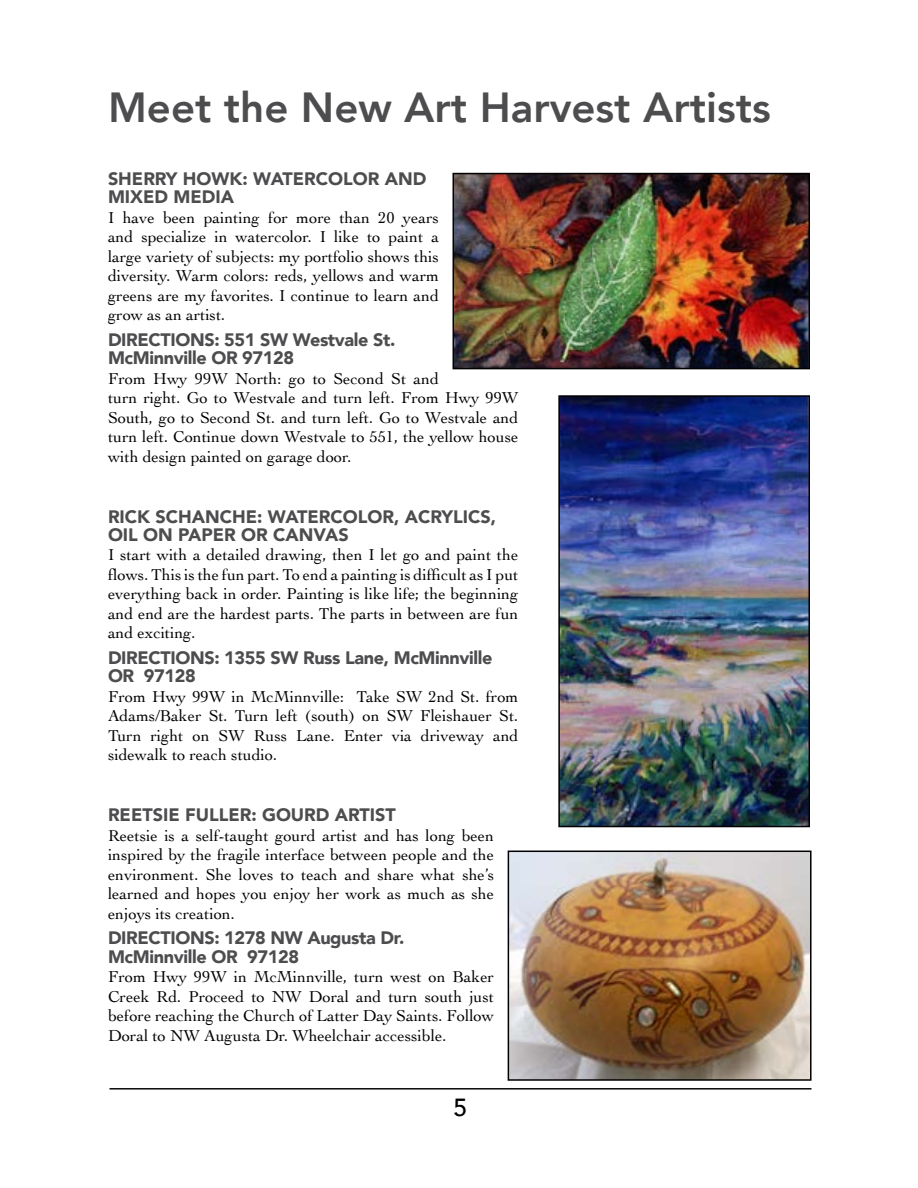
<style>
.page{position:relative;width:918px;height:1188px;background:#fff}
.page>*{position:absolute;margin:0;border:0;box-sizing:border-box;transform-origin:0 0}
.t1{font:800 42px "Avenir";color:#4d4d4f}
.t2{font:500 24.75px "Avenir";color:#000}
.t3{font:900 18px/18.8px "Avenir";letter-spacing:-.02em;color:#4d4d4f}
.t4{font:900 18px/18px "Avenir";color:#4d4d4f}
.t5{font:16.5px/19.5px "Cochin";color:#000;text-align:justify}
</style>
<div class="page">
<hr style="left:110px;top:1088px;width:702px;height:2px;background:#000">
<img style="left:561px;top:398px;width:246px;height:426px">
<div style="left:558px;top:395px;width:252px;height:432px;border:2px solid #000"></div>
<img style="left:511px;top:854px;width:298px;height:224px">
<div style="left:508px;top:851px;width:304px;height:230px;border:2px solid #000"></div>
<img style="left:456px;top:176px;width:351px;height:190px">
<div style="left:453px;top:173px;width:357px;height:196px;border:2px solid #000"></div>
<h1 class="t1" style="left:108px;top:75px;width:664px">Meet the New Art Harvest Artists</h1>
<p class="t4" style="left:108px;top:169px;width:320px">SHERRY HOWK: WATERCOLOR AND<br>MIXED MEDIA</p>
<p class="t5" style="left:108px;top:207px;width:333px">I have been painting for more than 20 years and specialize in watercolor. I like to paint a large variety of subjects: my portfolio shows this diversity. Warm colors: reds, yellows and warm greens are my favorites. I continue to learn and grow as an artist.</p>
<p class="t3" style="left:108px;top:329px;width:289px">DIRECTIONS: 551 SW Westvale St.<br>McMinnville OR 97128</p>
<p class="t5" style="left:108px;top:368px;width:412px;text-align:left">From Hwy 99W North: go to Second St and<br>turn right. Go to Westvale and turn left. From Hwy 99W South, go to Second St. and turn left. Go to Westvale and turn left. Continue down Westvale to 551, the yellow house with design painted on garage door.</p>
<p class="t4" style="left:108px;top:507px;width:390px">RICK SCHANCHE: WATERCOLOR, ACRYLICS,<br>OIL ON PAPER OR CANVAS</p>
<p class="t5" style="left:108px;top:544px;width:412px">I start with a detailed drawing, then I let go and paint the flows. This is the fun part. To end a painting is difficult as I put everything back in order. Painting is like life; the beginning and end are the hardest parts. The parts in between are fun and exciting.</p>
<p class="t3" style="left:108px;top:647px;width:386px">DIRECTIONS: 1355 SW Russ Lane, McMinnville<br>OR 97128</p>
<p class="t5" style="left:108px;top:686px;width:412px">From Hwy 99W in McMinnville: Take SW 2nd St. from Adams/Baker St. Turn left (south) on SW Fleishauer St.<br>Turn right on SW Russ Lane. Enter via driveway and sidewalk to reach studio.</p>
<p class="t4" style="left:108px;top:805px;width:289px">REETSIE FULLER: GOURD ARTIST</p>
<p class="t5" style="left:108px;top:825px;width:388px">Reetsie is a self-taught gourd artist and has long been inspired by the fragile interface between people and the environment. She loves to teach and share what she’s learned and hopes you enjoy her work as much as she enjoys its creation.</p>
<p class="t3" style="left:108px;top:928px;width:298px">DIRECTIONS: 1278 NW Augusta Dr.<br>McMinnville OR 97128</p>
<p class="t5" style="left:108px;top:967px;width:388px">From Hwy 99W in McMinnville, turn west on Baker Creek Rd. Proceed to NW Doral and turn south just before reaching the Church of Latter Day Saints. Follow Doral to NW Augusta Dr. Wheelchair accessible.</p>
<h2 class="t2" style="left:454px;top:1086px;width:15px">5</h2>
</div>
